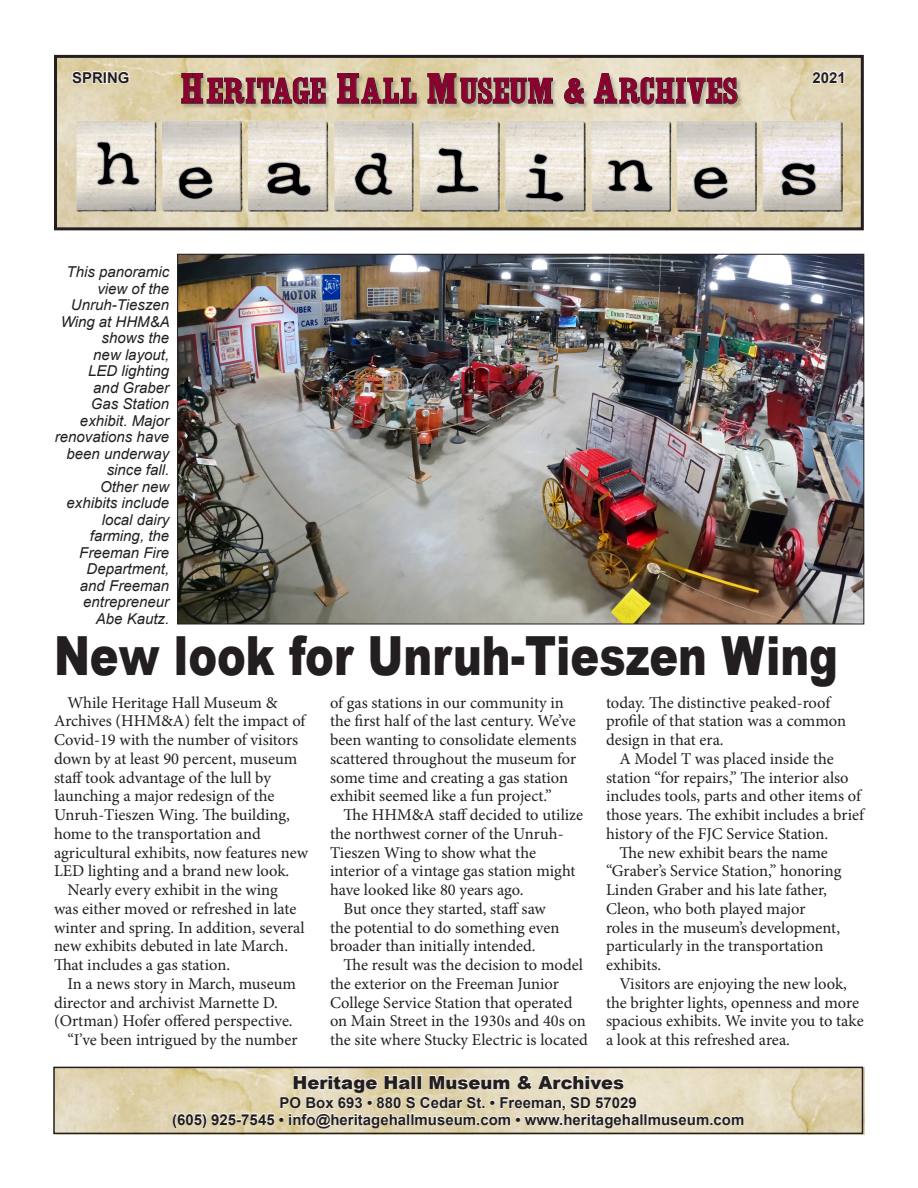
<style>
.page{position:relative;width:918px;height:1188px;background:#fff}
.page>*{position:absolute;margin:0;border:0;box-sizing:border-box;transform-origin:0 0}
.t1{font:900 54px "Arial";color:#231f20;scale:.8 1}
.t2{font:33px "Mayville JNL";letter-spacing:-.02em;color:#8b012f}
.t3{font:900 18px "Arial";color:#231f20}
.News1{font:16.5px/18.8px "Minion Pro";color:#231f20}
.t4{font:italic 15px/16.5px "Arial";color:#231f20;text-align:right}
.t5{font:700 15px "Arial";color:#231f20}
.s1{font-size:39px}
</style>
<div class="page">
<img style="left:58px;top:59px;width:802px;height:167px">
<div style="left:54px;top:55px;width:810px;height:175px;border:3px solid #231f20"></div>
<img style="left:56px;top:1068px;width:809px;height:66px">
<svg style="left:172px;top:1073px;width:572px;height:56px;background:#e8dec4"></svg>
<div style="left:53px;top:1067px;width:810px;height:67px;border:2px solid #231f20"></div>
<img style="left:75px;top:120px;width:768px;height:95px">
<div style="left:181px;top:73px;width:563px;height:37px;background:#231f20;opacity:.25"></div>
<svg style="left:181px;top:73px;width:145px;height:31px;background:#a69c83"></svg>
<svg style="left:337px;top:73px;width:80px;height:31px;background:#aa9f82"></svg>
<svg style="left:427px;top:73px;width:126px;height:31px;background:#a29984"></svg>
<svg style="left:564px;top:78px;width:20px;height:26px"></svg>
<svg style="left:594px;top:73px;width:143px;height:32px;background:#ada594"></svg>
<img style="left:179px;top:256px;width:683px;height:366px">
<svg style="left:71px;top:70px;width:59px;height:15px"></svg>
<svg style="left:811px;top:70px;width:34px;height:15px"></svg>
<p class="t5" style="left:72px;top:68px;width:59px">SPRING</p>
<p class="t5" style="left:813px;top:68px;width:35px">2021</p>
<p class="t2" style="left:180px;top:69px;width:560px"><span class="s1">H</span>ERITAGE <span class="s1">H</span>ALL <span class="s1">M</span>USEUM &amp; <span class="s1">A</span>RCHIVES</p>
<p class="t4" style="left:55px;top:264px;width:116px">This panoramic view of the<br>Unruh-Tieszen<br>Wing at HHM&amp;A shows the<br>new layout,<br>LED lighting<br>and Graber<br>Gas Station exhibit. Major renovations have been underway since fall.</p>
<p class="t4" style="left:67px;top:478px;width:104px">Other new exhibits include local dairy farming, the<br>Freeman Fire<br>Department, and Freeman entrepreneur<br>Abe Kautz.</p>
<p class="t1" style="left:54px;top:617px;width:982px">New look for Unruh-Tieszen Wing</p>
<p class="News1" style="left:54px;top:693px;width:256px;text-indent:14px">While Heritage Hall Museum &amp; Archives (HHM&amp;A) felt the impact of Covid-19 with the number of visitors down by at least 90 percent, museum staff took advantage of the lull by launching a major redesign of the Unruh-Tieszen Wing. The building, home to the transportation and agricultural exhibits, now features new LED lighting and a brand new look.</p>
<p class="News1" style="left:54px;top:881px;width:252px;text-indent:14px">Nearly every exhibit in the wing was either moved or refreshed in late winter and spring. In addition, several new exhibits debuted in late March.<br>That includes a gas station.</p>
<p class="News1" style="left:54px;top:974px;width:244px;text-indent:14px">In a news story in March, museum director and archivist Marnette D. (Ortman) Hofer offered perspective.</p>
<p class="News1" style="left:68px;top:1031px;width:232px">“I’ve been intrigued by the number</p>
<p class="News1" style="left:606px;top:693px;width:242px">today. The distinctive peaked-roof profile of that station was a common design in that era.</p>
<p class="News1" style="left:606px;top:749px;width:260px;text-indent:14px">A Model T was placed inside the station “for repairs,” The interior also includes tools, parts and other items of those years. The exhibit includes a brief history of the FJC Service Station.</p>
<p class="News1" style="left:606px;top:843px;width:237px;text-indent:14px">The new exhibit bears the name “Graber’s Service Station,” honoring<br>Linden Graber and his late father,<br>Cleon, who both played major<br>roles in the museum’s development, particularly in the transportation exhibits.</p>
<p class="News1" style="left:606px;top:974px;width:259px;text-indent:14px">Visitors are enjoying the new look, the brighter lights, openness and more spacious exhibits. We invite you to take a look at this refreshed area.</p>
<p class="News1" style="left:330px;top:693px;width:248px">of gas stations in our community in the first half of the last century. We’ve been wanting to consolidate elements scattered throughout the museum for some time and creating a gas station exhibit seemed like a fun project.”</p>
<p class="News1" style="left:330px;top:806px;width:255px;text-indent:14px">The HHM&amp;A staff decided to utilize the northwest corner of the Unruh-Tieszen Wing to show what the interior of a vintage gas station might have looked like 80 years ago.</p>
<p class="News1" style="left:330px;top:899px;width:231px;text-indent:14px">But once they started, staff saw the potential to do something even broader than initially intended.</p>
<p class="News1" style="left:330px;top:956px;width:259px;text-indent:14px">The result was the decision to model the exterior on the Freeman Junior College Service Station that operated on Main Street in the 1930s and 40s on the site where Stucky Electric is located</p>
<p class="t3" style="left:292px;top:1069px;width:333px">Heritage Hall Museum &amp; Archives</p>
<p class="t5" style="left:280px;top:1093px;width:359px">PO Box 693 • 880 S Cedar St. • Freeman, SD 57029</p>
<p class="t5" style="left:172px;top:1109px;width:574px">(605) 925-7545 • info@heritagehallmuseum.com • www.heritagehallmuseum.com</p>
</div>
